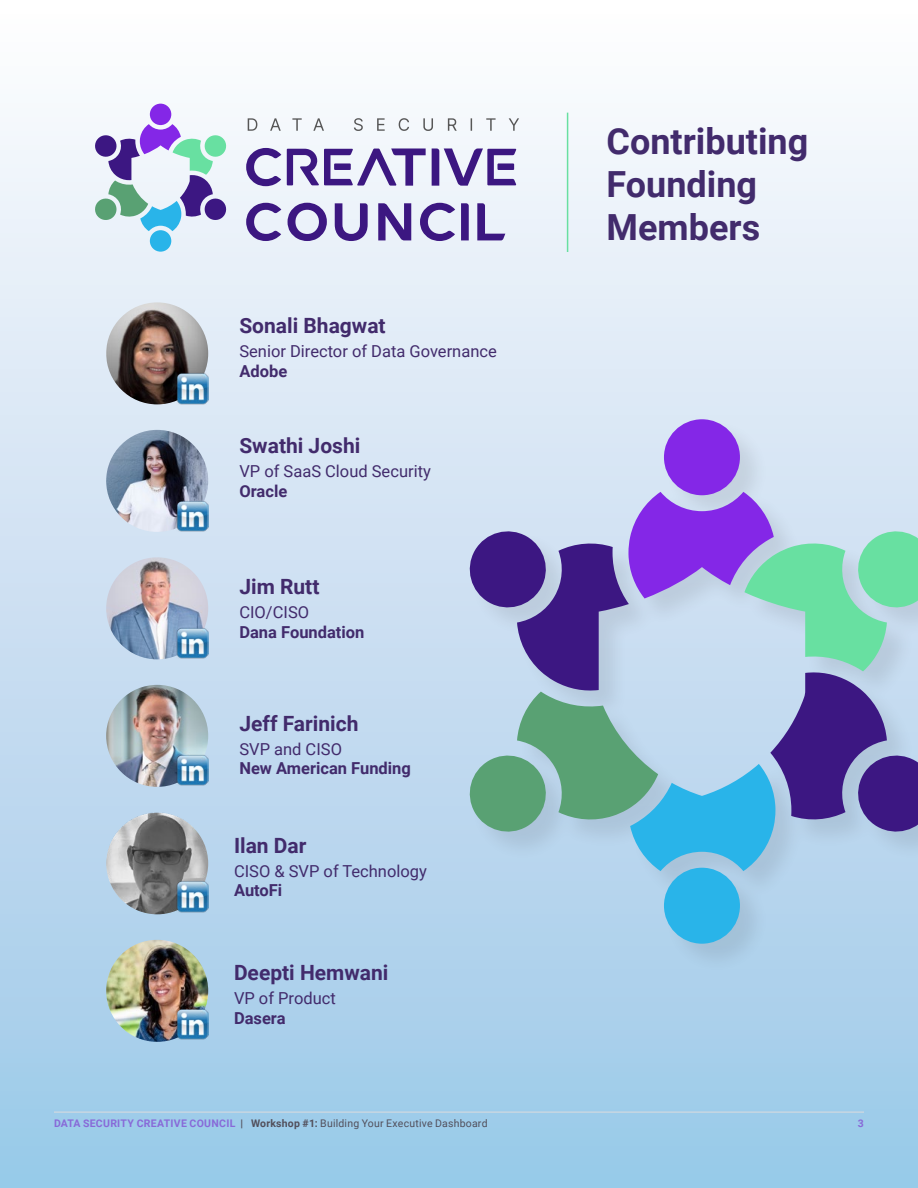
<style>
.page{position:relative;width:918px;height:1188px;background:#fff}
.page>*{position:absolute;margin:0;border:0;box-sizing:border-box;transform-origin:0 0}
.HEADLINE-2{font:700 36px/43.2px "Roboto";color:#422b6c}
.Founder{font:700 21px "Roboto";color:#422b6c}
.Title-Company{font:16.5px/19.5px "Roboto";color:#422b6c}
.Title-Company-2{font:700 16.5px/19.5px "Roboto";color:#422b6c}
.t1{font:10.5px "Roboto";letter-spacing:.02em;color:#524f5b}
.t2{font:700 10.5px "Roboto";color:#886ad8}
.s1{font-weight:700}
.s2{font-weight:400}
.s3{font-weight:700;color:#886ad8}
</style>
<div class="page">
<div style="left:0;top:0;width:918px;height:1188px;background:linear-gradient(to bottom,#fffcfe,#9bc7e8)"></div>
<svg style="left:95px;top:104px;width:133px;height:148px"></svg>
<svg style="left:246px;top:203px;width:35px;height:38px"></svg>
<svg style="left:288px;top:203px;width:39px;height:38px"></svg>
<svg style="left:335px;top:203px;width:33px;height:38px"></svg>
<svg style="left:378px;top:203px;width:33px;height:37px"></svg>
<svg style="left:461px;top:203px;width:8px;height:37px"></svg>
<svg style="left:477px;top:203px;width:28px;height:37px"></svg>
<svg style="left:420px;top:203px;width:35px;height:38px"></svg>
<svg style="left:432px;top:148px;width:84px;height:38px"></svg>
<svg style="left:246px;top:148px;width:35px;height:38px"></svg>
<svg style="left:287px;top:148px;width:139px;height:38px"></svg>
<svg style="left:248px;top:118px;width:271px;height:13px"></svg>
<div style="left:470px;top:420px;width:448px;height:554px;background:#afd2ec"></div>
<svg style="left:470px;top:419px;width:448px;height:525px"></svg>
<hr style="left:567px;top:113px;width:1px;height:139px;background:#68e0a1">
<img style="left:106px;top:302px;width:102px;height:102px;border-radius:51px">
<img style="left:106px;top:430px;width:102px;height:102px;border-radius:51px">
<img style="left:106px;top:557px;width:102px;height:102px;border-radius:51px">
<img style="left:106px;top:685px;width:102px;height:102px;border-radius:51px">
<img style="left:106px;top:812px;width:102px;height:102px;border-radius:51px">
<img style="left:106px;top:940px;width:102px;height:102px;border-radius:51px">
<img style="left:177px;top:881px;width:31px;height:31px">
<img style="left:177px;top:1008px;width:31px;height:32px">
<img style="left:177px;top:754px;width:31px;height:32px">
<img style="left:177px;top:627px;width:31px;height:32px">
<img style="left:177px;top:500px;width:31px;height:32px">
<img style="left:177px;top:373px;width:31px;height:31px">
<hr style="left:54px;top:1112px;width:810px;height:1px;background:#dcdcde">
<p class="Founder" style="left:239px;top:311px;width:148px">Sonali Bhagwat</p>
<p class="Title-Company" style="left:239px;top:341px;width:259px">Senior Director of Data Governance<br><span class="s1">Adobe</span></p>
<p class="Founder" style="left:239px;top:431px;width:122px">Swathi Joshi</p>
<p class="Title-Company" style="left:239px;top:461px;width:193px">VP of SaaS Cloud Security<br><span class="s1">Oracle</span></p>
<p class="Founder" style="left:239px;top:572px;width:82px">Jim Rutt</p>
<p class="Title-Company-2" style="left:239px;top:602px;width:127px"><span class="s2">CIO/CISO<br></span>Dana Foundation</p>
<p class="Founder" style="left:239px;top:709px;width:121px">Jeff Farinich</p>
<p class="Title-Company-2" style="left:239px;top:739px;width:173px"><span class="s2">SVP and CISO<br></span>New American Funding</p>
<p class="Founder" style="left:234px;top:830px;width:74px">Ilan Dar</p>
<p class="Title-Company" style="left:234px;top:860px;width:194px">CISO &amp; SVP of Technology<br><span class="s1">AutoFi</span></p>
<p class="Founder" style="left:234px;top:958px;width:156px">Deepti Hemwani</p>
<p class="Title-Company" style="left:234px;top:988px;width:103px">VP of Product<br><span class="s1">Dasera</span></p>
<p class="HEADLINE-2" style="left:607px;top:118px;width:203px">Contributing<br>Founding<br>Members</p>
<p class="t1" style="left:54px;top:1116px;width:435px"><span class="s3">DATA SECURITY CREATIVE COUNCIL</span> <span class="s1">| Workshop #1:</span> Building Your Executive Dashboard</p>
<p class="t2" style="left:858px;top:1116px;width:8px">3</p>
</div>
